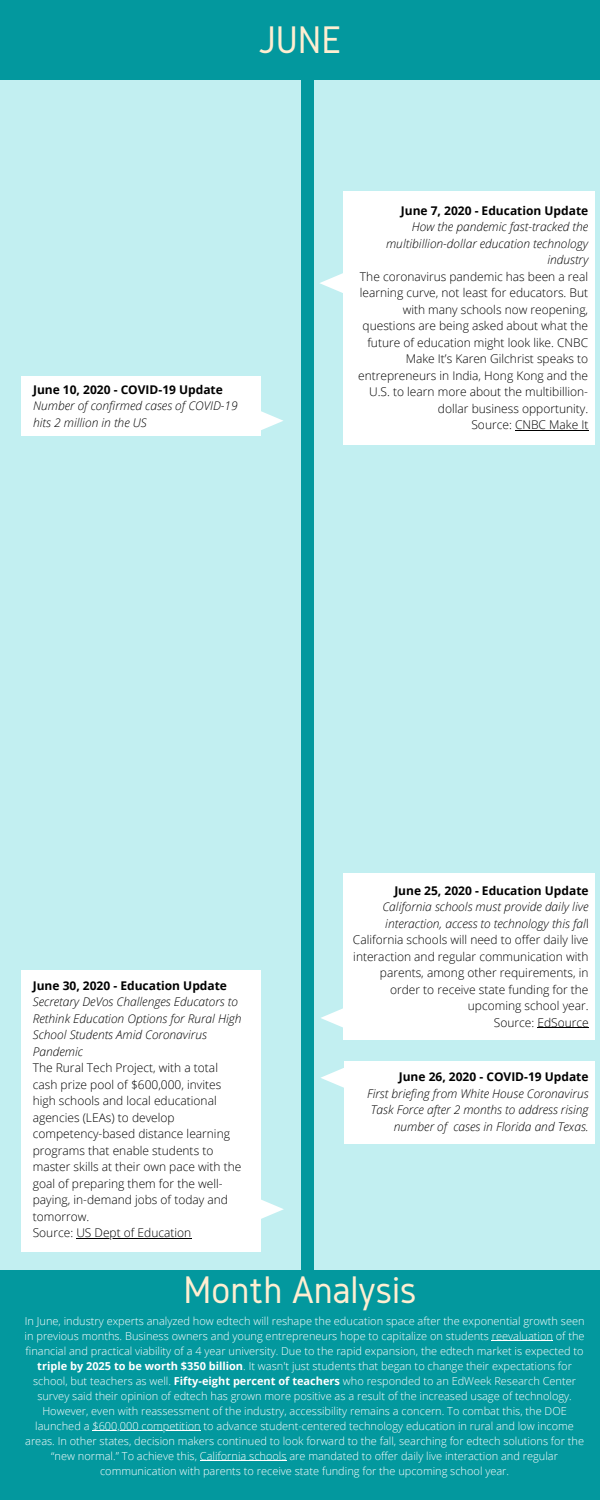
<style>
.page{position:relative;width:600px;height:1500px;background:#c2eff1}
.page>*{position:absolute;margin:0;border:0;box-sizing:border-box;transform-origin:0 0}
.t1{font:40px "Gidole";color:#ffeed1}
.t2{font:300 12px/16.5px "Open Sans";color:#000;text-align:right}
.t3{font:italic 300 12px/16.5px "Open Sans";color:#000;text-align:right}
.t4{font:700 12px "Open Sans";color:#000}
.t5{font:300 11px/15px "Open Sans";color:#fff;text-align:center}
.s1{font-style:italic}
.s2{font-weight:700}
</style>
<div class="page">
<div style="left:302px;top:80px;width:12px;height:1190px;background:#03989e"></div>
<div style="left:0;top:0;width:600px;height:80px;background:#03989e"></div>
<div style="left:343px;top:191px;width:252px;height:254px;background:#fff"></div>
<svg style="left:320px;top:273px;width:23px;height:20px"></svg>
<hr style="left:515px;top:430px;width:73px;height:1px;background:#000">
<div style="left:21px;top:376px;width:239px;height:60px;background:#fff"></div>
<svg style="left:260px;top:410px;width:23px;height:22px"></svg>
<div style="left:343px;top:873px;width:251px;height:166px;background:#fff"></div>
<svg style="left:321px;top:1008px;width:22px;height:20px"></svg>
<hr style="left:537px;top:1027px;width:52px;height:1px;background:#000">
<div style="left:21px;top:971px;width:240px;height:281px;background:#fff"></div>
<svg style="left:261px;top:1199px;width:23px;height:20px"></svg>
<hr style="left:76px;top:1238px;width:115px;height:1px;background:#000">
<div style="left:0;top:1270px;width:600px;height:230px;background:#03989e"></div>
<div style="left:344px;top:1061px;width:251px;height:82px;background:#fff"></div>
<svg style="left:321px;top:1068px;width:23px;height:20px"></svg>
<hr style="left:492px;top:1340px;width:61px;height:1px;background:#fff">
<hr style="left:92px;top:1430px;width:109px;height:1px;background:#fff">
<hr style="left:200px;top:1460px;width:87px;height:1px;background:#fff">
<h1 class="t1" style="left:258px;top:18px;width:85px">JUNE</h1>
<p class="t4" style="left:33px;top:381px;width:191px">June 10, 2020 - COVID-19 Update</p>
<p class="t3" style="left:33px;top:397px;width:206px;text-align:left">Number of confirmed cases of COVID-19 hits 2 million in the US</p>
<p class="t4" style="left:401px;top:202px;width:189px">June 7, 2020 - Education Update</p>
<p class="t3" style="left:386px;top:218px;width:204px">How the pandemic fast-tracked the multibillion-dollar education technology industry</p>
<p class="t2" style="left:358px;top:268px;width:232px">The coronavirus pandemic has been a real learning curve, not least for educators. But with many schools now reopening, questions are being asked about what the future of education might look like. CNBC Make It’s Karen Gilchrist speaks to entrepreneurs in India, Hong Kong and the U.S. to learn more about the multibillion&shy;dollar business opportunity.<br>Source: CNBC Make It</p>
<p class="t4" style="left:394px;top:882px;width:196px">June 25, 2020 - Education Update</p>
<p class="t2" style="left:353px;top:898px;width:237px"><span class="s1">California schools must provide daily live interaction, access to technology this fal</span>l California schools will need to offer daily live interaction and regular communication with parents, among other requirements, in order to receive state funding for the upcoming school year.<br>Source: EdSource</p>
<p class="t4" style="left:33px;top:977px;width:196px">June 30, 2020 - Education Update</p>
<p class="t3" style="left:33px;top:993px;width:210px;text-align:left">Secretary DeVos Challenges Educators to<br>Rethink Education Options for Rural High<br>School Students Amid Coronavirus<br>Pandemic</p>
<p class="t2" style="left:33px;top:1059px;width:210px;text-align:left">The Rural Tech Project, with a total cash prize pool of $600,000, invites high schools and local educational agencies (LEAs) to develop competency-based distance learning programs that enable students to master skills at their own pace with the goal of preparing them for the well&shy;paying, in-demand jobs of today and tomorrow.<br>Source: US Dept of Education</p>
<h1 class="t1" style="left:184px;top:1268px;width:234px">Month Analysis</h1>
<p class="t4" style="left:399px;top:1068px;width:191px">June 26, 2020 - COVID-19 Update</p>
<p class="t3" style="left:367px;top:1085px;width:223px">First briefing from White House Coronavirus<br>Task Force after 2 months to address rising number of cases in Florida and Texas.</p>
<p class="t5" style="left:25px;top:1313px;width:561px">In June, industry experts analyzed how edtech will reshape the education space after the exponential growth seen in previous months. Business owners and young entrepreneurs hope to capitalize on students reevaluation of the financial and practical viability of a 4 year university. Due to the rapid expansion, the edtech market is expected to <span class="s2">triple by 2025 to be worth $350 billion</span>. It wasn't just students that began to change their expectations for school, but teachers as well. <span class="s2">Fifty-eight percent of teachers</span> who responded to an EdWeek Research Center survey said their opinion of edtech has grown more positive as a result of the increased usage of technology.<br>However, even with reassessment of the industry, accessibility remains a concern. To combat this, the DOE launched a $600,000 competition to advance student-centered technology education in rural and low income areas. In other states, decision makers continued to look forward to the fall, searching for edtech solutions for the “new normal.” To achieve this, California schools are mandated to offer daily live interaction and regular communication with parents to receive state funding for the upcoming school year.</p>
</div>
